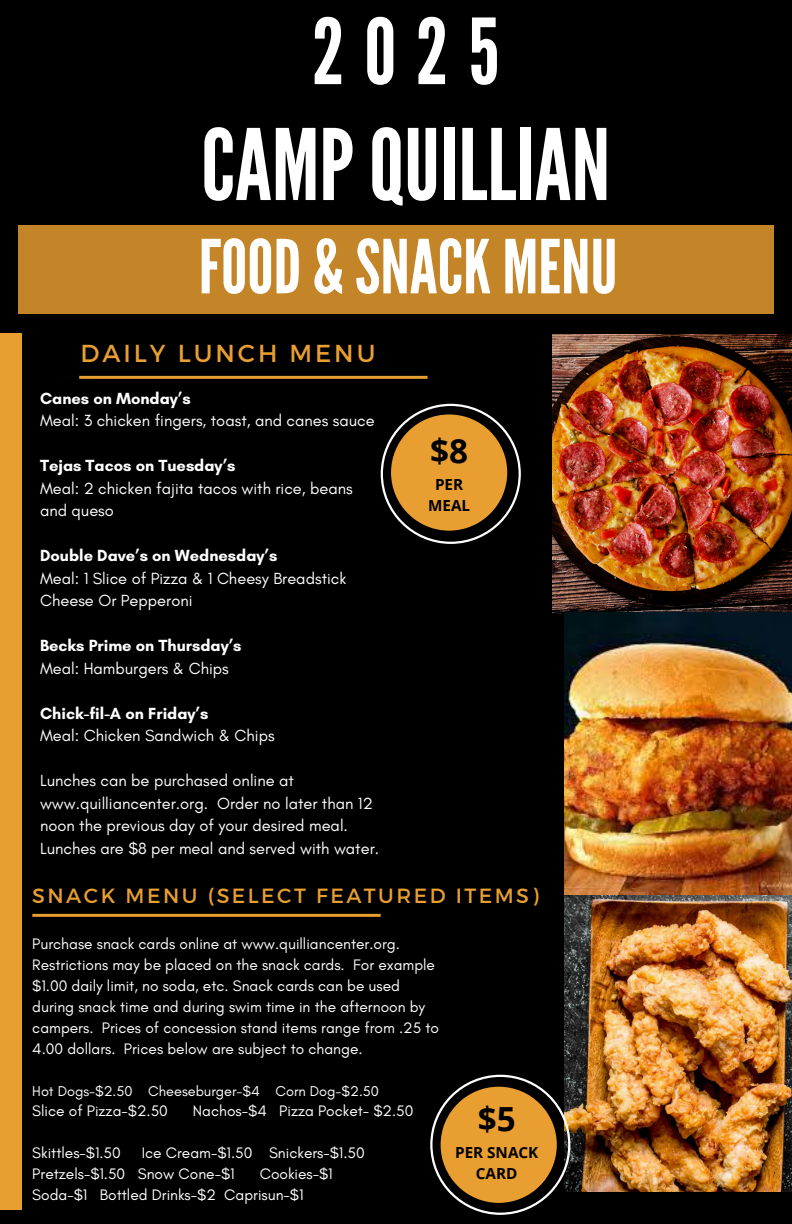
<style>
.page{position:relative;width:792px;height:1224px;background:#000}
.page>*{position:absolute;margin:0;border:0;box-sizing:border-box;transform-origin:0 0}
.t1{font:98.2px "League Gothic";color:#fff}
.t2{font:90.7px "League Gothic";color:#fff}
.t3{font:74.2px "League Gothic";color:#fff}
.t4{font:700 33.3px "Open Sans";color:#000}
.t5{font:24.5px "Montserrat";letter-spacing:.12em;color:#e89e30}
.t6{font:20.5px "Montserrat";letter-spacing:.12em;color:#e89e30}
.t7{font:16.5px/22.5px "Glacial Indifference";color:#fff}
.t8{font:700 16.5px "Glacial Indifference";color:#fff}
.t9{font:15.5px/21px "Glacial Indifference";color:#fff}
.t10{font:700 15.3px/21px "Open Sans";color:#000;text-align:center}
.t11{font:14.5px "Glacial Indifference";color:#fff}
</style>
<div class="page">
<img style="left:553px;top:334px;width:239px;height:279px">
<img style="left:565px;top:612px;width:227px;height:579px">
<div style="left:18px;top:225px;width:756px;height:89px;background:#c48528"></div>
<div style="left:0;top:333px;width:22px;height:877px;background:#e89e30"></div>
<svg style="left:381px;top:404px;width:140px;height:140px"></svg>
<hr style="left:79px;top:376px;width:349px;height:3px;background:#e89e30">
<hr style="left:32px;top:914px;width:349px;height:3px;background:#e89e30">
<svg style="left:430px;top:1075px;width:140px;height:140px"></svg>
<div style="left:441px;top:1087px;width:116px;height:116px;background:#e89e30;border-radius:50%"></div>
<p class="t2" style="left:312px;top:-1px;width:189px">2025</p>
<p class="t1" style="left:201px;top:108px;width:411px">CAMPQUILLIAN</p>
<h4 class="t3" style="left:199px;top:224px;width:420px">FOOD &amp; SNACK MENU</h4>
<p class="t5" style="left:81px;top:337px;width:296px">DAILY LUNCH MENU</p>
<h1 class="t8" style="left:40px;top:388px;width:152px">Canes on Monday’s</h1>
<h1 class="t7" style="left:40px;top:409px;width:336px">Meal: 3 chicken fingers, toast, and canes sauce</h1>
<h2 class="t8" style="left:40px;top:456px;width:197px">Tejas Tacos on Tuesday’s</h2>
<p class="t7" style="left:40px;top:477px;width:314px">Meal: 2 chicken fajita tacos with rice, beans and queso</p>
<h3 class="t8" style="left:40px;top:546px;width:239px">Double Dave’s on Wednesday’s</h3>
<p class="t7" style="left:40px;top:567px;width:308px">Meal: 1 Slice of Pizza &amp; 1 Cheesy Breadstick</p>
<p class="t7" style="left:40px;top:589px;width:154px">Cheese Or Pepperoni</p>
<p class="t8" style="left:40px;top:636px;width:203px">Becks Prime on Thursday’s</p>
<p class="t7" style="left:40px;top:657px;width:190px">Meal: Hamburgers &amp; Chips</p>
<p class="t8" style="left:40px;top:703px;width:170px">Chick-fil-A on Friday’s</p>
<p class="t7" style="left:40px;top:724px;width:236px">Meal: Chicken Sandwich &amp; Chips</p>
<p class="t7" style="left:40px;top:769px;width:341px">Lunches can be purchased online at www.quilliancenter.org. Order no later than 12 noon the previous day of your desired meal.<br>Lunches are $8 per meal and served with water.</p>
<p class="t4" style="left:430px;top:428px;width:39px">$8</p>
<p class="t10" style="left:428px;top:474px;width:44px">PER<br>MEAL</p>
<p class="t6" style="left:32px;top:883px;width:508px">SNACK MENU (SELECT FEATURED ITEMS)</p>
<p class="t9" style="left:32px;top:933px;width:408px">Purchase snack cards online at www.quilliancenter.org.<br>Restrictions may be placed on the snack cards. For example $1.00 daily limit, no soda, etc. Snack cards can be used during snack time and during swim time in the afternoon by campers. Prices of concession stand items range from .25 to 4.00 dollars. Prices below are subject to change.</p>
<p class="t11" style="left:32px;top:1082px;width:348px">Hot Dogs-$2.50 Cheeseburger-$4 Corn Dog-$2.50</p>
<p class="t9" style="left:32px;top:1100px;width:137px">Slice of Pizza-$2.50</p>
<p class="t9" style="left:193px;top:1100px;width:222px">Nachos-$4 Pizza Pocket- $2.50</p>
<h5 class="t9" style="left:32px;top:1142px;width:90px">Skittles-$1.50</h5>
<p class="t4" style="left:478px;top:1095px;width:39px">$5</p>
<p class="t10" style="left:455px;top:1141px;width:85px">PER SNACK<br>CARD</p>
<h5 class="t9" style="left:32px;top:1142px;width:334px;text-indent:109px">Ice Cream-$1.50 Snickers-$1.50<br>Pretzels-$1.50 Snow Cone-$1</h5>
<h5 class="t9" style="left:260px;top:1163px;width:75px">Cookies-$1</h5>
<p class="t9" style="left:32px;top:1184px;width:273px">Soda-$1 Bottled Drinks-$2 Caprisun-$1</p>
</div>
